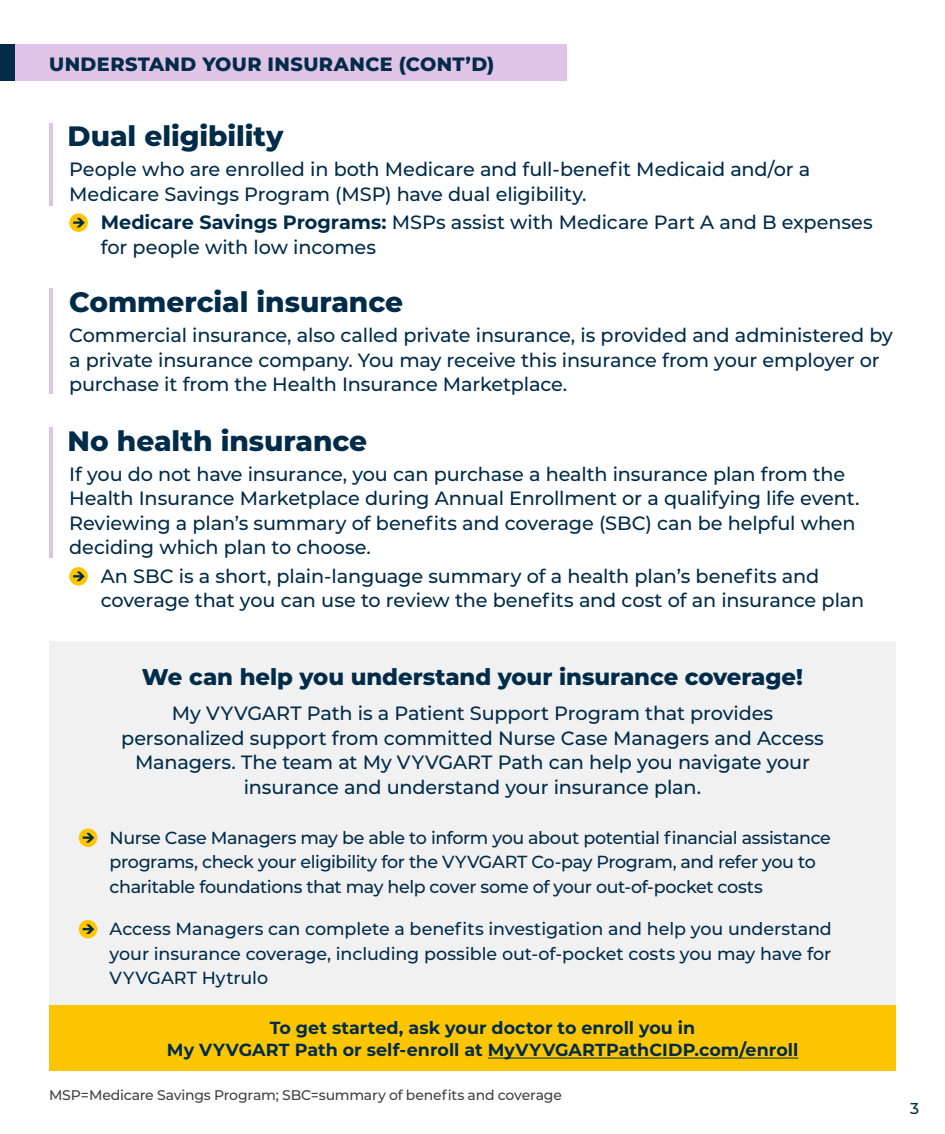
<style>
.page{position:relative;width:945px;height:1134px;background:#fff}
.page>*{position:absolute;margin:0;border:0;box-sizing:border-box;transform-origin:0 0}
.H3-exbold-tagged{font:800 28px "Montserrat";letter-spacing:-.005em;color:#002b49}
.t1{font:800 22.75px "Montserrat";color:#002b49}
._01_Body{font:500 19.25px/24.5px "Montserrat";letter-spacing:-.01em;color:#002b49}
.t2{font:800 19.25px "Montserrat";letter-spacing:.02em;color:#002b49}
._01_Body-2{font:500 17.5px/24.5px "Montserrat";letter-spacing:-.02em;color:#002b49}
._01_Body-3{font:700 17.5px "Montserrat";letter-spacing:.005em;color:#002b49}
.t3{font:500 15.75px "Montserrat";color:#002b49}
._01_Body-4{font:500 14px "Montserrat";letter-spacing:-.015em;color:#414042}
.s1{font-weight:700}
</style>
<div class="page">
<div style="left:49px;top:641px;width:847px;height:430px;background:#f1f1f2"></div>
<hr style="left:49px;top:427px;width:4px;height:131px;background:#dfc4e8">
<hr style="left:49px;top:124px;width:4px;height:82px;background:#dfc4e8">
<hr style="left:49px;top:289px;width:4px;height:105px;background:#dfc4e8">
<div style="left:0;top:44px;width:16px;height:36px;background:#002b49"></div>
<div style="left:16px;top:44px;width:551px;height:36px;background:#dfc4e8"></div>
<div style="left:49px;top:1005px;width:847px;height:66px;background:#ffc600"></div>
<svg style="left:79px;top:828px;width:18px;height:19px"></svg>
<svg style="left:83px;top:833px;width:11px;height:10px"></svg>
<div style="left:79px;top:920px;width:18px;height:18px;background:#ffc600;border-radius:50%"></div>
<svg style="left:83px;top:924px;width:11px;height:10px"></svg>
<svg style="left:69px;top:567px;width:19px;height:19px"></svg>
<svg style="left:73px;top:571px;width:12px;height:10px"></svg>
<svg style="left:69px;top:213px;width:19px;height:19px"></svg>
<svg style="left:73px;top:218px;width:12px;height:10px"></svg>
<hr style="left:488px;top:1058px;width:310px;height:1px;background:#002b49">
<h1 class="t2" style="left:49px;top:50px;width:447px">UNDERSTAND YOUR INSURANCE (CONT’D)</h1>
<h2 class="H3-exbold-tagged" style="left:67px;top:116px;width:218px">Dual eligibility</h2>
<p class="_01_Body" style="left:69px;top:156px;width:743px">People who are enrolled in both Medicare and full-benefit Medicaid and/or a<br>Medicare Savings Program (MSP) have dual eligibility.</p>
<p class="_01_Body" style="left:101px;top:209px;width:774px"><span class="s1">Medicare Savings Programs:</span> MSPs assist with Medicare Part A and B expenses for people with low incomes</p>
<h2 class="H3-exbold-tagged" style="left:69px;top:282px;width:336px">Commercial insurance</h2>
<p class="_01_Body" style="left:69px;top:322px;width:825px">Commercial insurance, also called private insurance, is provided and administered by a private insurance company. You may receive this insurance from your employer or purchase it from the Health Insurance Marketplace.</p>
<h2 class="H3-exbold-tagged" style="left:67px;top:421px;width:301px">No health insurance</h2>
<p class="_01_Body" style="left:69px;top:461px;width:792px">If you do not have insurance, you can purchase a health insurance plan from the Health Insurance Marketplace during Annual Enrollment or a qualifying life event.<br>Reviewing a plan’s summary of benefits and coverage (SBC) can be helpful when deciding which plan to choose.</p>
<p class="_01_Body" style="left:101px;top:563px;width:765px">An SBC is a short, plain-language summary of a health plan’s benefits and coverage that you can use to review the benefits and cost of an insurance plan</p>
<h1 class="t1" style="left:142px;top:660px;width:663px">We can help you understand your insurance coverage!</h1>
<p class="_01_Body" style="left:121px;top:700px;width:704px;text-align:center">My VYVGART Path is a Patient Support Program that provides personalized support from committed Nurse Case Managers and Access Managers. The team at My VYVGART Path can help you navigate your insurance and understand your insurance plan.</p>
<p class="_01_Body-2" style="left:110px;top:825px;width:723px">Nurse Case Managers may be able to inform you about potential financial assistance programs, check your eligibility for the VYVGART Co-pay Program, and refer you to charitable foundations that may help cover some of your out-of-pocket costs</p>
<p class="_01_Body-2" style="left:110px;top:916px;width:724px;text-align:justify">Access Managers can complete a benefits investigation and help you understand your insurance coverage, including possible out-of-pocket costs you may have for VYVGART Hytrulo</p>
<p class="_01_Body-3" style="left:270px;top:1015px;width:427px">To get started, ask your doctor to enroll you in</p>
<p class="_01_Body-3" style="left:167px;top:1037px;width:633px">My VYVGART Path or self-enroll at MyVYVGARTPathCIDP.com/enroll</p>
<p class="_01_Body-4" style="left:49px;top:1086px;width:515px">MSP=Medicare Savings Program; SBC=summary of benefits and coverage</p>
<h1 class="t3" style="left:910px;top:1098px;width:11px">3</h1>
</div>
